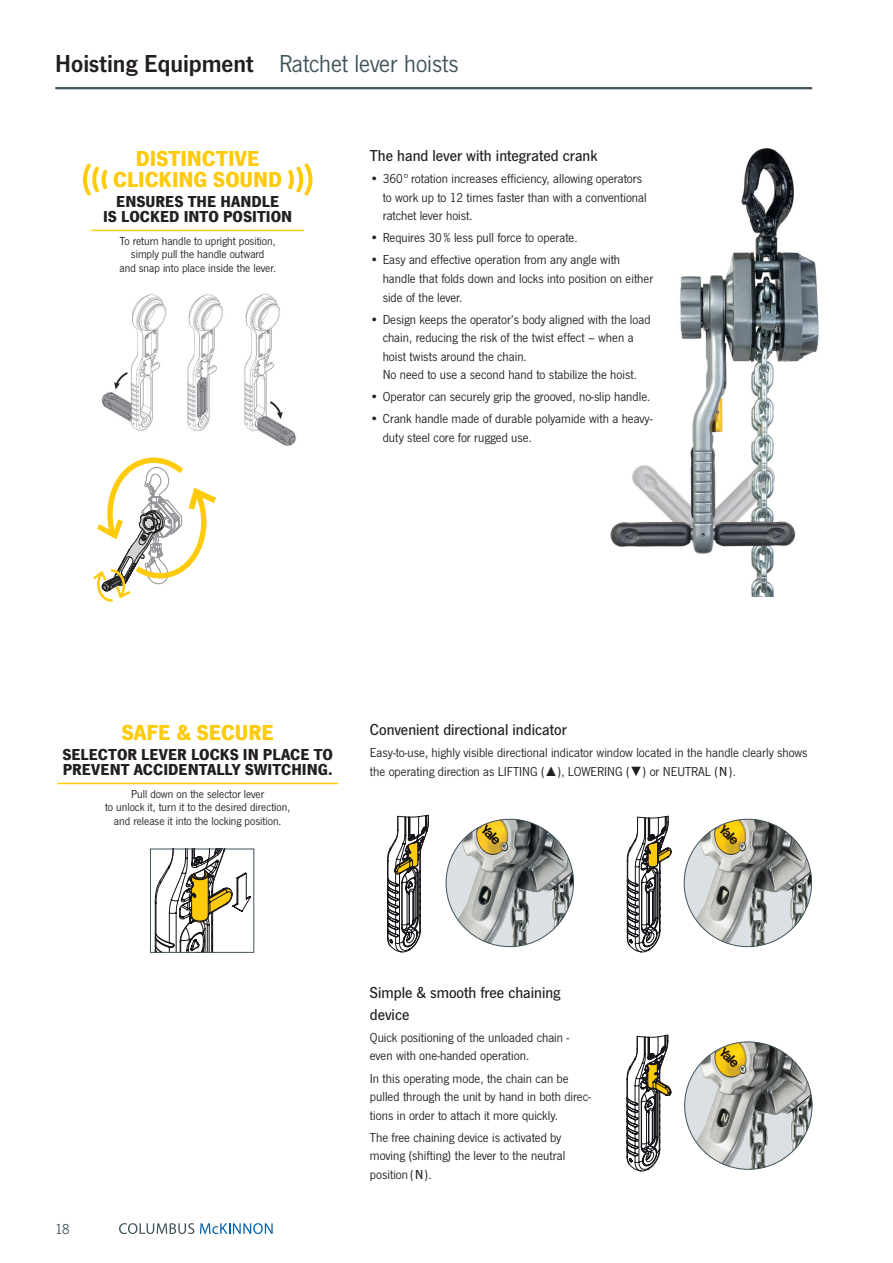
<style>
.page{position:relative;width:893px;height:1263px;background:#fff}
.page>*{position:absolute;margin:0;border:0;box-sizing:border-box;transform-origin:0 0}
.t1{font:25.5px "News Got";color:#40525b}
.t2{font:700 22.5px/21px "News Got";letter-spacing:-.005em;color:#feca0a;text-align:center}
.t3{font:700 16.5px/15px "News Got";color:#231f20}
.t4{font:500 16.5px/22.4px "News Got";color:#231f20}
.t5{font:15px "News Got";color:#40525b}
.t6{font:13.5px/18.6px "News Got";color:#231f20}
.t7{font:12px/13.5px "News Got";color:#231f20;text-align:center}
.s1{font-family:"News Got Dem";color:#231f20}
.s2{font-family:"Times New Roman"}
.s3{font-weight:500}
</style>
<div class="page">
<svg style="left:446px;top:819px;width:127px;height:128px;background:#91948c"></svg>
<img style="left:457px;top:840px;width:55px;height:105px">
<svg style="left:684px;top:819px;width:127px;height:128px;background:#a3a393"></svg>
<img style="left:695px;top:840px;width:80px;height:107px">
<div style="left:685px;top:1042px;width:127px;height:127px;background:#dae0e4;border-radius:50%"></div>
<img style="left:696px;top:1042px;width:116px;height:127px">
<svg style="left:387px;top:815px;width:42px;height:137px"></svg>
<svg style="left:627px;top:816px;width:44px;height:136px"></svg>
<svg style="left:627px;top:1035px;width:44px;height:136px"></svg>
<svg style="left:155px;top:851px;width:96px;height:99px"></svg>
<div style="left:150px;top:849px;width:104px;height:103px;border:1px solid #40525b"></div>
<svg style="left:93px;top:457px;width:123px;height:145px"></svg>
<img style="left:610px;top:148px;width:209px;height:448px">
<hr style="left:55px;top:87px;width:757px;height:2px;background:#40525b">
<svg style="left:119px;top:1223px;width:75px;height:11px"></svg>
<svg style="left:200px;top:1223px;width:73px;height:11px"></svg>
<hr style="left:57px;top:783px;width:281px;height:1px;background:#feca0a">
<svg style="left:83px;top:163px;width:25px;height:33px"></svg>
<svg style="left:288px;top:163px;width:24px;height:33px"></svg>
<hr style="left:91px;top:230px;width:213px;height:1px;background:#feca0a">
<img style="left:101px;top:294px;width:195px;height:152px">
<h1 class="t1" style="left:55px;top:50px;width:405px"><span class="s1">Hoisting Equipment</span> Ratchet lever hoists</h1>
<h2 class="t2" style="left:113px;top:148px;width:170px">DISTINCTIVE<br>CLICKING SOUND</h2>
<p class="t3" style="left:103px;top:194px;width:191px;text-align:center">ENSURES THE HANDLE<br>IS LOCKED INTO POSITION</p>
<p class="t7" style="left:120px;top:234px;width:158px">To return handle to upright position, simply pull the handle outward<br>and snap into place inside the lever.</p>
<p class="t4" style="left:370px;top:145px;width:229px">The hand lever with integrated crank</p>
<p class="t6" style="left:383px;top:170px;width:266px;text-indent:-13px">• 360° rotation increases efficiency, allowing operators to work up to 12 times faster than with a conventional ratchet lever hoist.</p>
<p class="t6" style="left:370px;top:229px;width:209px">• Requires 30 % less pull force to operate.</p>
<p class="t6" style="left:383px;top:251px;width:272px;text-indent:-13px">• Easy and effective operation from any angle with handle that folds down and locks into position on either side of the lever.</p>
<p class="t6" style="left:383px;top:310px;width:269px;text-indent:-13px">• Design keeps the operator’s body aligned with the load chain, reducing the risk of the twist effect – when a hoist twists around the chain.<br>No need to use a second hand to stabilize the hoist.</p>
<p class="t6" style="left:370px;top:388px;width:282px">• Operator can securely grip the grooved, no-slip handle.</p>
<p class="t6" style="left:383px;top:410px;width:271px;text-indent:-13px">• Crank handle made of durable polyamide with a heavy&shy;duty steel core for rugged use.</p>
<h2 class="t2" style="left:121px;top:722px;width:154px">SAFE &amp; SECURE</h2>
<p class="t3" style="left:62px;top:747px;width:272px">SELECTOR LEVER LOCKS IN PLACE TO<br>PREVENT ACCIDENTALLY SWITCHING.</p>
<p class="t7" style="left:105px;top:787px;width:187px">Pull down on the selector lever<br>to unlock it, turn it to the desired direction, and release it into the locking position.</p>
<p class="t4" style="left:370px;top:719px;width:198px">Convenient directional indicator</p>
<p class="t6" style="left:370px;top:744px;width:439px">Easy-to-use, highly visible directional indicator window located in the handle clearly shows the operating direction as LIFTING (<span class="s2">▲</span>), LOWERING (<span class="s2">▼</span>) or NEUTRAL ( <span class="s3">N</span> ).</p>
<p class="t5" style="left:55px;top:1221px;width:16px">18</p>
<p class="t4" style="left:370px;top:981px;width:192px">Simple &amp; smooth free chaining device</p>
<p class="t6" style="left:370px;top:1028px;width:201px">Quick positioning of the unloaded chain - even with one-handed operation.</p>
<p class="t6" style="left:370px;top:1069px;width:223px">In this operating mode, the chain can be pulled through the unit by hand in both direc&shy;tions in order to attach it more quickly.</p>
<p class="t6" style="left:370px;top:1128px;width:197px">The free chaining device is activated by moving (shifting) the lever to the neutral position ( <span class="s3">N</span> ).</p>
</div>
